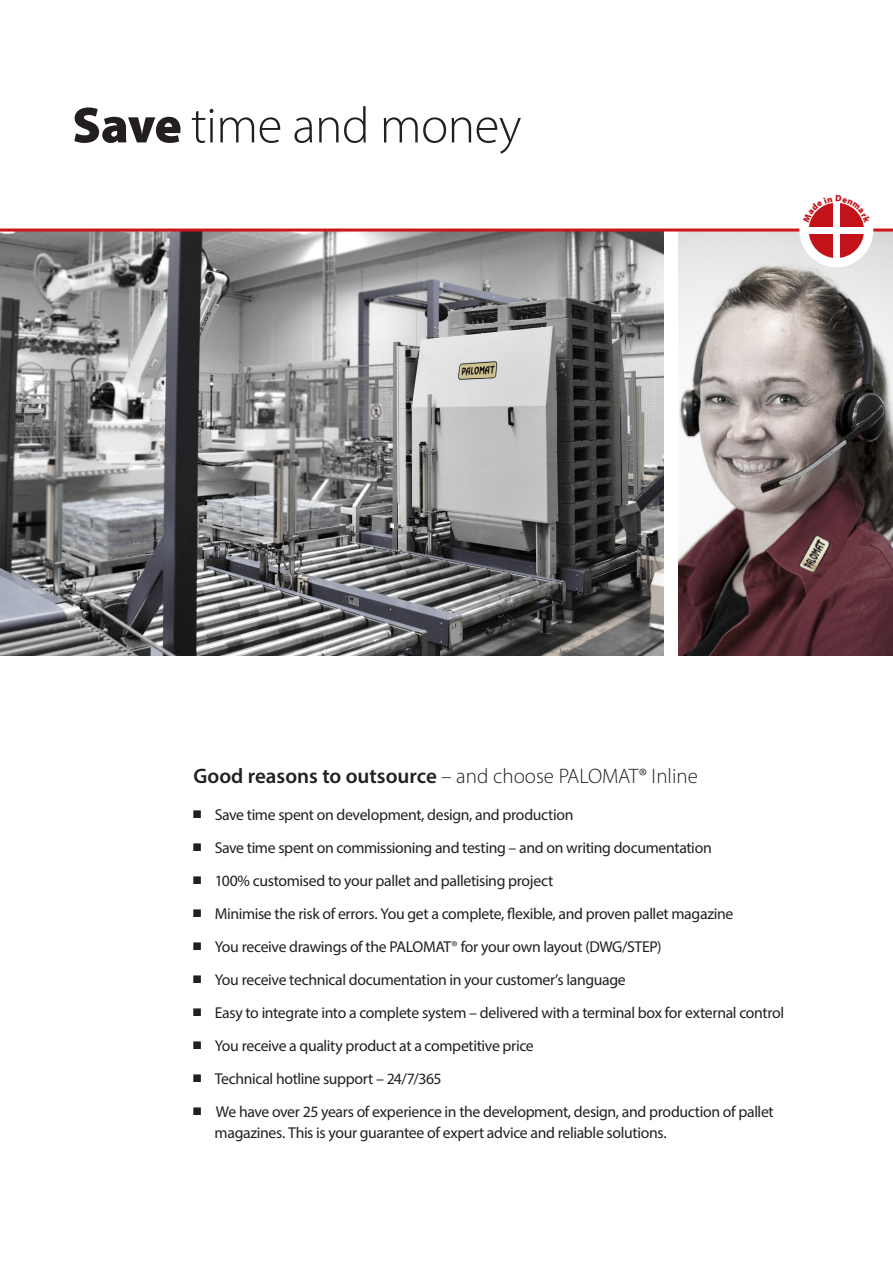
<style>
.page{position:relative;width:893px;height:1263px;background:#fff}
.page>*{position:absolute;margin:0;border:0;box-sizing:border-box;transform-origin:0 0}
.t1{font:300 51px "Myriad Pro";letter-spacing:-.01em;color:#231f20}
.t2{font:300 21px "Myriad Pro";color:#231f20}
.Bullet{font:15.75px "Myriad Pro";letter-spacing:-.025em;color:#231f20}
.s1{font-weight:900}
.s2{font-weight:600}
.s3{font-weight:300}
</style>
<div class="page">
<img style="left:0;top:232px;width:663px;height:423px">
<img style="left:679px;top:232px;width:214px;height:423px">
<hr style="left:0;top:229px;width:893px;height:3px;background:#cd151d">
<div style="left:799px;top:193px;width:74px;height:74px;background:#fff;border-radius:50%"></div>
<div style="left:809px;top:203px;width:55px;height:55px;background:#c4121a;border-radius:50%"></div>
<div style="left:833px;top:203px;width:6px;height:56px;background:#fff"></div>
<svg style="left:809px;top:203px;width:55px;height:35px"></svg>
<p class="t1" style="left:72px;top:95px;width:451px"><span class="s1">Save</span> time and money</p>
<p class="t2" style="left:193px;top:763px;width:506px"><span class="s2">Good reasons to outsource</span> – and choose PALOMAT® Inline</p>
<p class="Bullet" style="left:193px;top:805px;width:381px">▪ Save time spent on development, design, and production</p>
<p class="Bullet" style="left:193px;top:838px;width:520px">▪ Save time spent on commissioning and testing – and on writing documentation</p>
<p class="Bullet" style="left:193px;top:871px;width:361px">▪ 100% customised to your pallet and palletising project</p>
<p class="Bullet" style="left:193px;top:904px;width:541px">▪ Minimise the risk of errors. You get a complete, flexible, and proven pallet magazine</p>
<p class="Bullet" style="left:193px;top:937px;width:470px">▪ You receive drawings of the PALOMAT<span class="s3">®</span> for your own layout (DWG/STEP)</p>
<p class="Bullet" style="left:193px;top:970px;width:434px">▪ You receive technical documentation in your customer’s language</p>
<p class="Bullet" style="left:193px;top:1003px;width:592px">▪ Easy to integrate into a complete system – delivered with a terminal box for external control</p>
<p class="Bullet" style="left:193px;top:1036px;width:342px">▪ You receive a quality product at a competitive price</p>
<p class="Bullet" style="left:193px;top:1069px;width:250px">▪ Technical hotline support – 24/7/365</p>
<p class="Bullet" style="left:193px;top:1102px;width:582px">▪ We have over 25 years of experience in the development, design, and production of pallet</p>
<p class="Bullet" style="left:215px;top:1123px;width:453px">magazines. This is your guarantee of expert advice and reliable solutions.</p>
</div>
